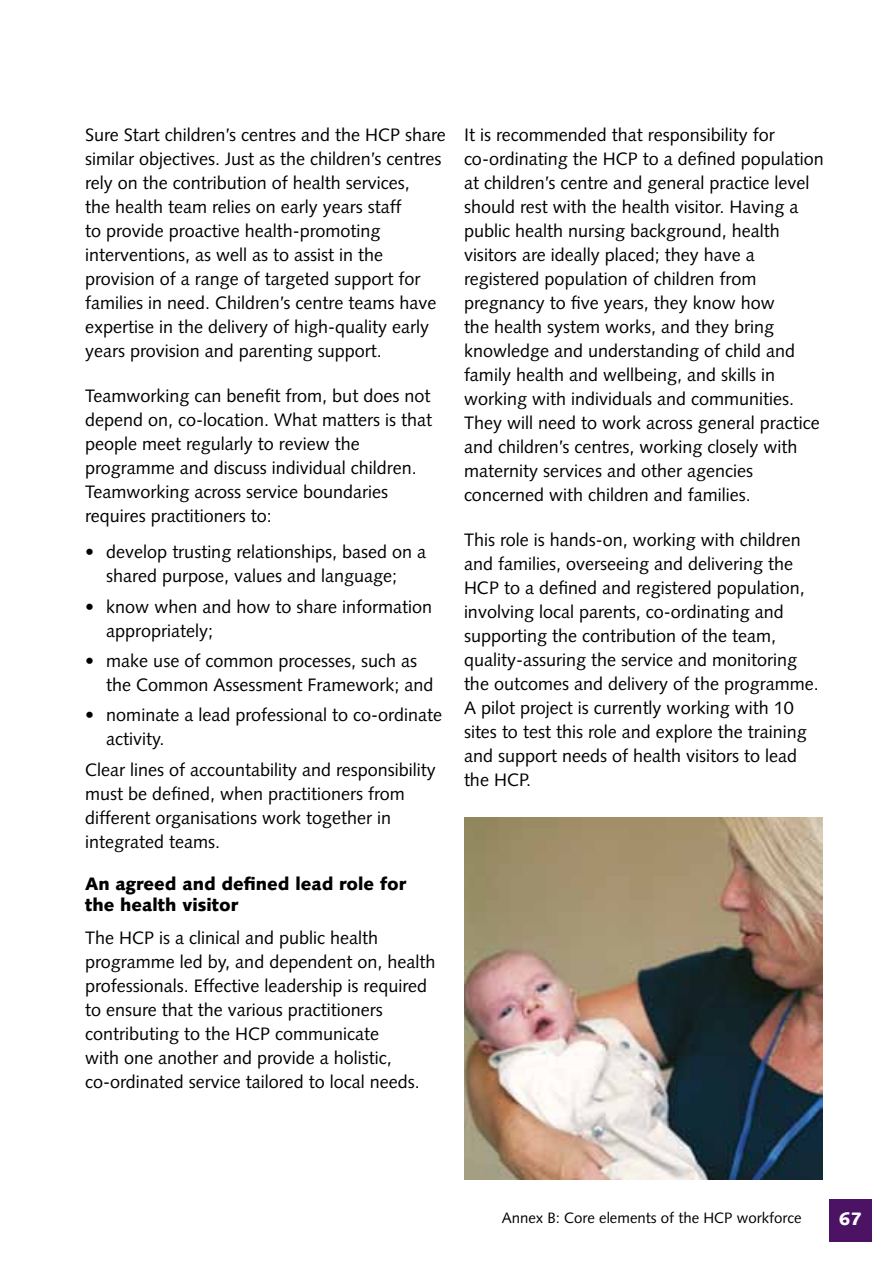
<style>
.page{position:relative;width:893px;height:1263px;background:#fff}
.page>*{position:absolute;margin:0;border:0;box-sizing:border-box;transform-origin:0 0}
.t1{font:18px/24px "Syntax";color:#000}
.t2{font:900 18px/21px "Syntax";color:#000}
.t3{font:900 18px "Syntax";color:#fff}
.t4{font:15px "Syntax";color:#000}
</style>
<div class="page">
<img style="left:464px;top:818px;width:359px;height:361px">
<div style="left:829px;top:1199px;width:43px;height:43px;background:#4c1364"></div>
<p class="t1" style="left:85px;top:123px;width:362px">Sure Start children’s centres and the HCP share similar objectives. Just as the children’s centres rely on the contribution of health services,<br>the health team relies on early years staff<br>to provide proactive health-promoting interventions, as well as to assist in the provision of a range of targeted support for families in need. Children’s centre teams have expertise in the delivery of high-quality early years provision and parenting support.</p>
<p class="t1" style="left:85px;top:384px;width:349px">Teamworking can benefit from, but does not depend on, co-location. What matters is that people meet regularly to review the programme and discuss individual children.<br>Teamworking across service boundaries requires practitioners to:</p>
<p class="t1" style="left:85px;top:540px;width:343px;text-align:center">• develop trusting relationships, based on a shared purpose, values and language;</p>
<p class="t1" style="left:106px;top:594px;width:327px;text-indent:-21px">• know when and how to share information appropriately;</p>
<p class="t1" style="left:106px;top:649px;width:329px;text-indent:-21px">• make use of common processes, such as the Common Assessment Framework; and</p>
<p class="t1" style="left:106px;top:703px;width:337px;text-indent:-21px">• nominate a lead professional to co-ordinate activity.</p>
<p class="t1" style="left:85px;top:758px;width:352px">Clear lines of accountability and responsibility must be defined, when practitioners from different organisations work together in integrated teams.</p>
<p class="t2" style="left:85px;top:873px;width:323px">An agreed and defined lead role for the health visitor</p>
<p class="t1" style="left:85px;top:925px;width:352px">The HCP is a clinical and public health programme led by, and dependent on, health professionals. Effective leadership is required to ensure that the various practitioners contributing to the HCP communicate<br>with one another and provide a holistic, co-ordinated service tailored to local needs.</p>
<p class="t1" style="left:464px;top:123px;width:361px">It is recommended that responsibility for co-ordinating the HCP to a defined population at children’s centre and general practice level should rest with the health visitor. Having a public health nursing background, health visitors are ideally placed; they have a registered population of children from pregnancy to five years, they know how<br>the health system works, and they bring knowledge and understanding of child and family health and wellbeing, and skills in working with individuals and communities.<br>They will need to work across general practice and children’s centres, working closely with maternity services and other agencies concerned with children and families.</p>
<p class="t1" style="left:464px;top:528px;width:356px">This role is hands-on, working with children and families, overseeing and delivering the HCP to a defined and registered population, involving local parents, co-ordinating and supporting the contribution of the team, quality-assuring the service and monitoring the outcomes and delivery of the programme.<br>A pilot project is currently working with 10 sites to test this role and explore the training and support needs of health visitors to lead the HCP.</p>
<p class="t4" style="left:502px;top:1209px;width:301px">Annex B: Core elements of the HCP workforce</p>
<p class="t3" style="left:839px;top:1208px;width:25px">67</p>
</div>
